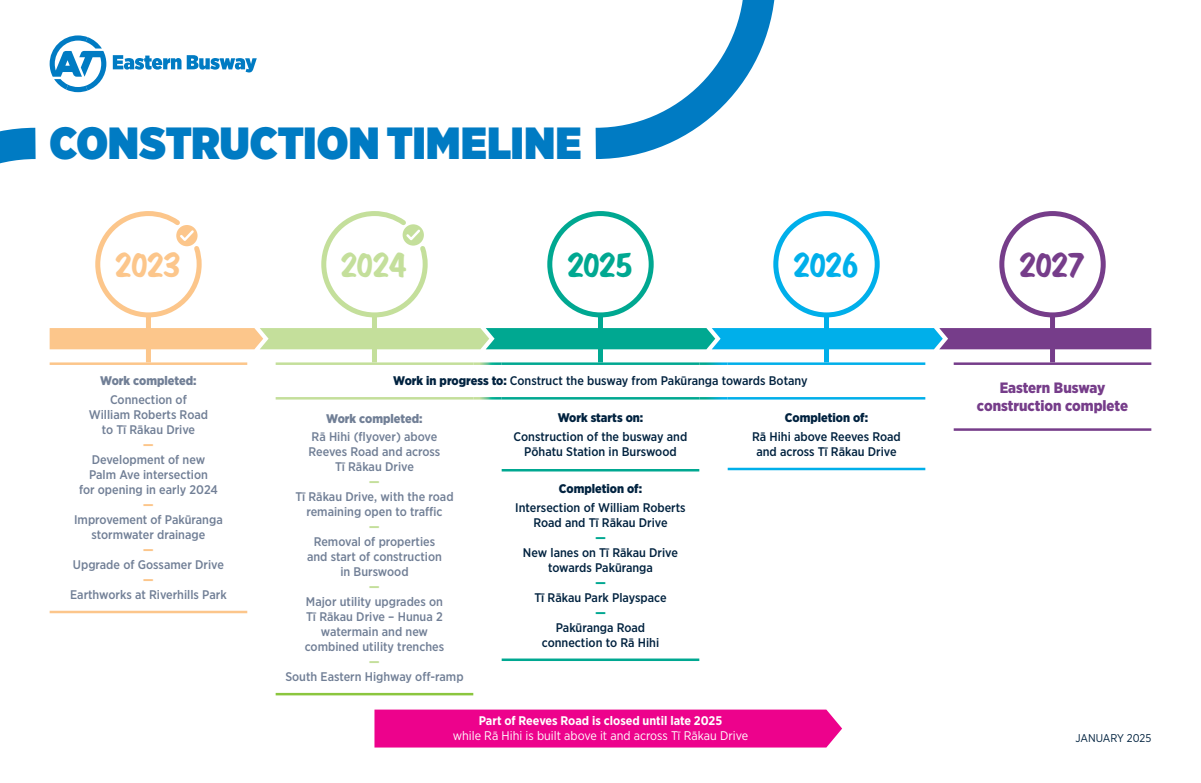
<style>
.page{position:relative;width:1201px;height:783px;background:#fff}
.page>*{position:absolute;margin:0;border:0;box-sizing:border-box;transform-origin:0 0}
.t1{font:900 45px "Gotham Narrow";letter-spacing:.005em;color:#007bc3}
.t2{font:30px "Scriptorama Markdown JF";color:#00a891}
.t3{font:30px "Scriptorama Markdown JF";color:#00afea}
.t4{font:30px "Scriptorama Markdown JF";color:#763d8a}
.t5{font:30px "Scriptorama Markdown JF";color:#fcc68b}
.t6{font:30px "Scriptorama Markdown JF";color:#c4df9b}
.t7{font:900 15px/18px "Gotham Narrow";color:#763d8a;text-align:center}
.t8{font:500 12.5px/15px "Gotham Narrow";color:#717f96;text-align:center}
.t9{font:500 12.5px/15px "Gotham Narrow";color:#01223f;text-align:center}
.t10{font:12.5px "Gotham Narrow";color:#fff}
.t11{font:900 12.5px "Gotham Narrow";color:#01223f}
.t12{font:700 12.5px "Gotham Narrow";color:#fff}
.t13{font:900 12.5px "Gotham Narrow";color:#717f96}
.t14{font:900 12.5px "Gotham Narrow";color:#c4df9b}
.t15{font:900 12.5px "Gotham Narrow";color:#fcc68b}
.t16{font:900 12.5px "Gotham Narrow";color:#00a891}
.t17{font:11.25px "Gotham Narrow";color:#01223f}
.s1{font-weight:900}
</style>
<div class="page">
<div style="left:374px;top:709px;width:468px;height:38px;background:#ed028c"></div>
<div style="left:372px;top:338px;width:5px;height:24px;background:#c4df9b"></div>
<div style="left:598px;top:315px;width:5px;height:47px;background:#00a891"></div>
<div style="left:823px;top:315px;width:5px;height:47px;background:#00afea"></div>
<div style="left:1049px;top:315px;width:5px;height:47px;background:#763d8a"></div>
<hr style="left:953px;top:362px;width:198px;height:3px;background:#763d8a">
<hr style="left:275px;top:362px;width:198px;height:3px;background:#c4df9b">
<hr style="left:727px;top:362px;width:198px;height:3px;background:#00afea">
<hr style="left:501px;top:362px;width:198px;height:3px;background:#00a891">
<hr style="left:275px;top:397px;width:198px;height:2px;background:#c4df9b">
<hr style="left:727px;top:397px;width:198px;height:2px;background:#00afea">
<hr style="left:501px;top:397px;width:198px;height:2px;background:#00a891">
<hr style="left:727px;top:467px;width:198px;height:3px;background:#00afea">
<hr style="left:501px;top:658px;width:198px;height:3px;background:#00a891">
<hr style="left:501px;top:469px;width:198px;height:2px;background:#00a891">
<hr style="left:953px;top:428px;width:198px;height:3px;background:#763d8a">
<hr style="left:275px;top:692px;width:198px;height:3px;background:#8bc63e">
<div style="left:146px;top:315px;width:5px;height:47px;background:#fcc68b"></div>
<hr style="left:50px;top:362px;width:197px;height:3px;background:#fcc68b">
<hr style="left:50px;top:610px;width:197px;height:3px;background:#fcc68b">
<svg style="left:113px;top:55px;width:144px;height:17px"></svg>
<svg style="left:50px;top:35px;width:56px;height:57px"></svg>
<svg style="left:662px;top:0;width:113px;height:112px"></svg>
<svg style="left:0;top:112px;width:1151px;height:237px"></svg>
<h1 class="t1" style="left:50px;top:113px;width:533px">CONSTRUCTION TIMELINE</h1>
<h2 class="t5" style="left:114px;top:245px;width:68px">2023</h2>
<p class="t13" style="left:100px;top:372px;width:98px">Work completed:</p>
<p class="t8" style="left:89px;top:392px;width:121px">Connection of<br>William Roberts Road to Tī Rākau Drive</p>
<p class="t15" style="left:143px;top:436px;width:12px">—</p>
<p class="t8" style="left:79px;top:452px;width:140px">Development of new<br>Palm Ave intersection<br>for opening in early 2024</p>
<p class="t15" style="left:143px;top:496px;width:12px">—</p>
<p class="t8" style="left:74px;top:512px;width:150px">Improvement of Pakūranga stormwater drainage</p>
<p class="t15" style="left:143px;top:541px;width:12px">—</p>
<p class="t8" style="left:73px;top:557px;width:152px">Upgrade of Gossamer Drive</p>
<p class="t15" style="left:143px;top:571px;width:12px">—</p>
<p class="t8" style="left:70px;top:587px;width:158px">Earthworks at Riverhills Park</p>
<h2 class="t6" style="left:340px;top:245px;width:69px">2024</h2>
<h2 class="t2" style="left:566px;top:245px;width:68px">2025</h2>
<h2 class="t3" style="left:792px;top:245px;width:67px">2026</h2>
<h2 class="t4" style="left:1018px;top:245px;width:67px">2027</h2>
<p class="t9" style="left:393px;top:373px;width:416px"><span class="s1">Work in progress to:</span> Construct the busway from Pakūranga towards Botany</p>
<p class="t13" style="left:326px;top:410px;width:98px">Work completed:</p>
<p class="t8" style="left:308px;top:429px;width:133px">Rā Hihi (flyover) above<br>Reeves Road and across<br>Tī Rākau Drive</p>
<p class="t14" style="left:369px;top:473px;width:12px">—</p>
<p class="t8" style="left:295px;top:489px;width:160px">Tī Rākau Drive, with the road remaining open to traffic</p>
<p class="t14" style="left:369px;top:518px;width:12px">—</p>
<p class="t8" style="left:307px;top:534px;width:136px">Removal of properties and start of construction in Burswood</p>
<p class="t14" style="left:369px;top:578px;width:12px">—</p>
<p class="t8" style="left:305px;top:594px;width:141px">Major utility upgrades on<br>Tī Rākau Drive – Hunua 2 watermain and new combined utility trenches</p>
<p class="t14" style="left:369px;top:653px;width:12px">—</p>
<p class="t8" style="left:285px;top:669px;width:180px">South Eastern Highway off-ramp</p>
<p class="t11" style="left:557px;top:410px;width:87px">Work starts on:</p>
<p class="t9" style="left:513px;top:429px;width:175px">Construction of the busway and<br>Pōhatu Station in Burswood</p>
<p class="t11" style="left:558px;top:480px;width:85px">Completion of:</p>
<p class="t9" style="left:515px;top:499px;width:172px">Intersection of William Roberts<br>Road and Tī Rākau Drive</p>
<p class="t16" style="left:595px;top:529px;width:12px">—</p>
<p class="t9" style="left:523px;top:544px;width:156px">New lanes on Tī Rākau Drive towards Pakūranga</p>
<p class="t16" style="left:595px;top:574px;width:12px">—</p>
<p class="t9" style="left:534px;top:589px;width:134px">Tī Rākau Park Playspace</p>
<p class="t16" style="left:595px;top:604px;width:12px">—</p>
<p class="t9" style="left:541px;top:619px;width:119px">Pakūranga Road connection to Rā Hihi</p>
<p class="t11" style="left:784px;top:410px;width:85px">Completion of:</p>
<p class="t9" style="left:752px;top:429px;width:150px">Rā Hihi above Reeves Road and across Tī Rākau Drive</p>
<p class="t12" style="left:478px;top:713px;width:245px">Part of Reeves Road is closed until late 2025</p>
<p class="t10" style="left:452px;top:728px;width:297px">while Rā Hihi is built above it and across Tī Rākau Drive</p>
<p class="t7" style="left:976px;top:378px;width:153px">Eastern Busway construction complete</p>
<p class="t17" style="left:1075px;top:731px;width:77px">JANUARY 2025</p>
</div>
